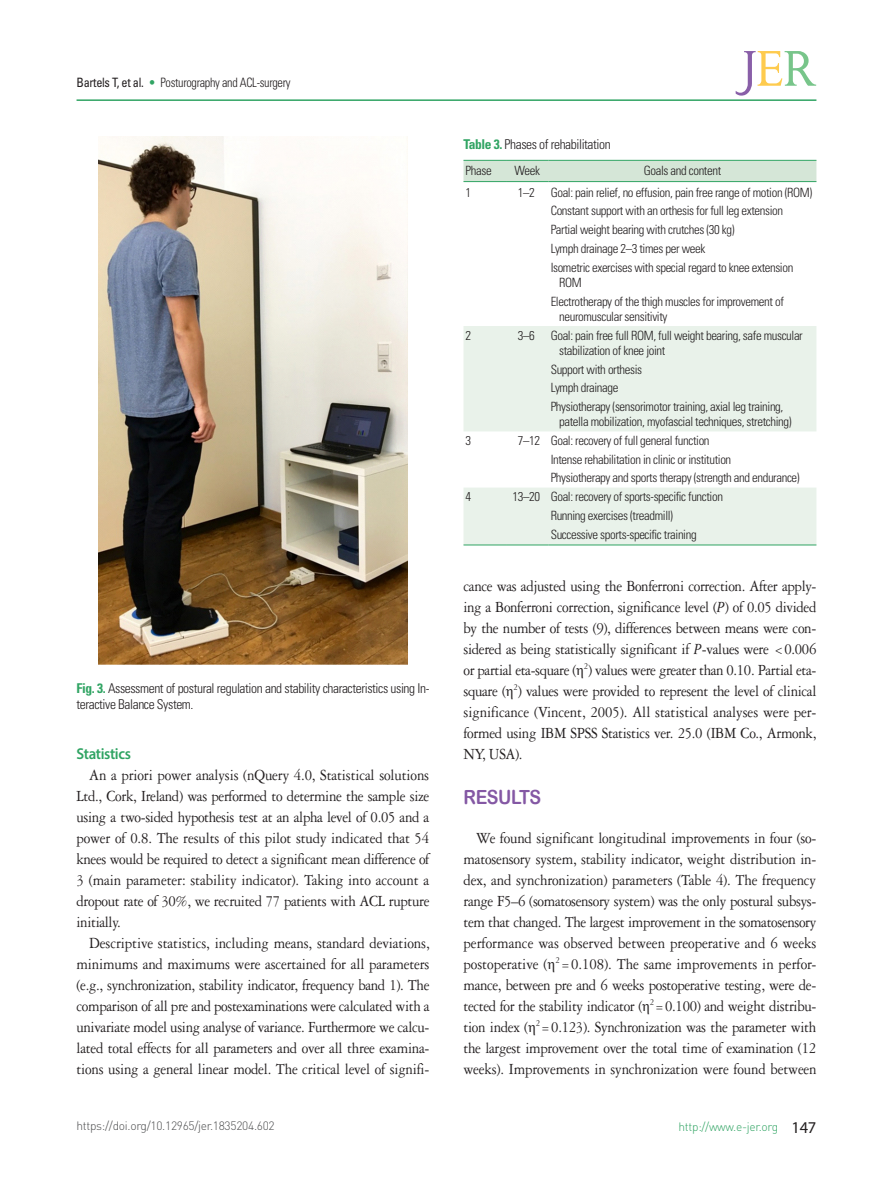
<style>
.page{position:relative;width:893px;height:1191px;background:#fff}
.page>*{position:absolute;margin:0;border:0;box-sizing:border-box;transform-origin:0 0}
.본문_대제목{font:19.5px "Arial Rounded MT Bold";letter-spacing:-.025em;color:#8458a4;scale:.9 1}
.본문_영문{font:16.5px/21px "Garamond 3 LT Std";letter-spacing:-.015em;color:#231f20;text-align:justify;scale:.9 1}
.본문_중제목{font:600 15.75px "Myriad Pro";letter-spacing:-.025em;color:#30a463;scale:.95 1}
.표제목_그림설명{font:300 condensed 13.5px/16.2px "Univers LT Std";letter-spacing:-.03em;color:#231f20}
.t1{font:300 condensed 12.9px "Univers LT Std";letter-spacing:-.025em;color:#231f20;scale:.95 1}
.표본문{font:300 condensed 12.75px/15.3px "Univers LT Std";letter-spacing:-.03em;color:#231f20}
.t2{font:300 12px "DIN Pro";letter-spacing:-.025em;color:#4b4c4d}
.t3{font:300 12px "DIN Pro";letter-spacing:-.025em;color:#30a463}
.s1{font-weight:400}
.s2{color:#30a463}
.s3{font-weight:700;color:#30a463}
.s4{font-style:italic}
.s5{font-family:"Times New Roman";font-size:14.85px}
.s6{font-family:"Myriad Pro";font-weight:400;font-size:16.5px;color:#231f20}
</style>
<div class="page">
<svg style="left:736px;top:51px;width:80px;height:45px"></svg>
<hr style="left:77px;top:99px;width:739px;height:2px;background:#30a463">
<div style="left:463px;top:161px;width:353px;height:20px;background:#d5e6d7"></div>
<svg style="left:463px;top:326px;width:353px;height:219px;fill:#e9f2ea"></svg>
<hr style="left:463px;top:160px;width:43px;height:1px;background:#30a463">
<hr style="left:506px;top:160px;width:43px;height:1px;background:#30a463">
<hr style="left:549px;top:160px;width:267px;height:1px;background:#30a463">
<hr style="left:463px;top:181px;width:43px;height:1px;background:#30a463">
<hr style="left:506px;top:181px;width:43px;height:1px;background:#30a463">
<hr style="left:549px;top:181px;width:267px;height:1px;background:#30a463">
<hr style="left:463px;top:545px;width:43px;height:1px;background:#30a463">
<hr style="left:506px;top:545px;width:43px;height:1px;background:#30a463">
<hr style="left:549px;top:545px;width:267px;height:1px;background:#30a463">
<img style="left:98px;top:136px;width:310px;height:528px">
<p class="t1" style="left:77px;top:74px;width:227px"><span class="s1">Bartels T, et al.</span> <span class="s2">•</span> Posturography and ACL-surgery</p>
<p class="표제목_그림설명" style="left:77px;top:680px;width:354px"><span class="s3">Fig. 3.</span> Assessment of postural regulation and stability characteristics using In&shy;teractive Balance System.</p>
<p class="본문_중제목" style="left:77px;top:743px;width:59px">Statistics</p>
<p class="본문_영문" style="left:77px;top:764px;width:394px;text-indent:13px">An a priori power analysis (nQuery 4.0, Statistical solutions Ltd., Cork, Ireland) was performed to determine the sample size using a two-sided hypothesis test at an alpha level of 0.05 and a power of 0.8. The results of this pilot study indicated that 54 knees would be required to detect a significant mean difference of 3 (main parameter: stability indicator). Taking into account a dropout rate of 30%, we recruited 77 patients with ACL rupture initially.</p>
<p class="본문_영문" style="left:77px;top:932px;width:394px;text-indent:13px">Descriptive statistics, including means, standard deviations, minimums and maximums were ascertained for all parameters (e.g., synchronization, stability indicator, frequency band 1). The comparison of all pre and postexaminations were calculated with a univariate model using analyse of variance. Furthermore we calcu&shy;lated total effects for all parameters and over all three examina&shy;tions using a general linear model. The critical level of signifi-</p>
<p class="표제목_그림설명" style="left:463px;top:136px;width:149px"><span class="s3">Table 3.</span> Phases of rehabilitation</p>
<p class="표본문" style="left:466px;top:163px;width:28px">Phase</p>
<p class="표본문" style="left:514px;top:163px;width:27px">Week</p>
<p class="표본문" style="left:644px;top:163px;width:79px">Goals and content</p>
<p class="표본문" style="left:466px;top:184px;width:7px">1</p>
<p class="표본문" style="left:518px;top:184px;width:18px">1–2</p>
<p class="표본문" style="left:551px;top:184px;width:263px">Goal: pain relief, no effusion, pain free range of motion (ROM)</p>
<p class="표본문" style="left:551px;top:203px;width:234px">Constant support with an orthesis for full leg extension</p>
<p class="표본문" style="left:551px;top:222px;width:185px">Partial weight bearing with crutches (30 kg)</p>
<p class="표본문" style="left:551px;top:241px;width:156px">Lymph drainage 2–3 times per week</p>
<p class="표본문" style="left:559px;top:259px;width:236px;text-indent:-9px">Isometric exercises with special regard to knee extension<br>ROM</p>
<p class="표본문" style="left:559px;top:293px;width:226px;text-indent:-9px">Electrotherapy of the thigh muscles for improvement of neuromuscular sensitivity</p>
<p class="표본문" style="left:466px;top:327px;width:7px">2</p>
<p class="표본문" style="left:518px;top:327px;width:18px">3–6</p>
<p class="표본문" style="left:559px;top:327px;width:245px;text-indent:-9px">Goal: pain free full ROM, full weight bearing, safe muscular stabilization of knee joint</p>
<p class="표본문" style="left:551px;top:361px;width:93px">Support with orthesis</p>
<p class="표본문" style="left:551px;top:380px;width:69px">Lymph drainage</p>
<p class="표본문" style="left:559px;top:399px;width:234px;text-indent:-9px">Physiotherapy (sensorimotor training, axial leg training, patella mobilization, myofascial techniques, stretching)</p>
<p class="표본문" style="left:466px;top:433px;width:7px">3</p>
<p class="표본문" style="left:518px;top:433px;width:24px">7–12</p>
<p class="표본문" style="left:551px;top:433px;width:160px">Goal: recovery of full general function</p>
<p class="표본문" style="left:551px;top:451px;width:182px">Intense rehabilitation in clinic or institution</p>
<p class="표본문" style="left:551px;top:470px;width:251px">Physiotherapy and sports therapy (strength and endurance)</p>
<p class="표본문" style="left:466px;top:489px;width:7px">4</p>
<p class="표본문" style="left:513px;top:489px;width:29px">13–20</p>
<p class="표본문" style="left:551px;top:489px;width:174px">Goal: recovery of sports-specific function</p>
<p class="표본문" style="left:551px;top:508px;width:124px">Running exercises (treadmill)</p>
<p class="표본문" style="left:551px;top:526px;width:147px">Successive sports-specific training</p>
<p class="본문_영문" style="left:463px;top:575px;width:394px">cance was adjusted using the Bonferroni correction. After apply&shy;ing a Bonferroni correction, significance level (<span class="s4">P</span>) of 0.05 divided by the number of tests (9), differences between means were con&shy;sidered as being statistically significant if <span class="s4">P</span>-values were &lt;0.006 or partial eta-square (<span class="s5">η</span><sup>2</sup>) values were greater than 0.10. Partial eta&shy;square (<span class="s5">η</span><sup>2</sup>) values were provided to represent the level of clinical significance (Vincent, 2005). All statistical analyses were per&shy;formed using IBM SPSS Statistics ver. 25.0 (IBM Co., Armonk, NY, USA).</p>
<p class="본문_대제목" style="left:463px;top:785px;width:88px">RESULTS</p>
<p class="본문_영문" style="left:463px;top:827px;width:394px;text-indent:13px">We found significant longitudinal improvements in four (so&shy;matosensory system, stability indicator, weight distribution in&shy;dex, and synchronization) parameters (Table 4). The frequency range F5–6 (somatosensory system) was the only postural subsys&shy;tem that changed. The largest improvement in the somatosensory performance was observed between preoperative and 6 weeks postoperative (<span class="s5">η</span><sup>2</sup>=0.108). The same improvements in perfor&shy;mance, between pre and 6 weeks postoperative testing, were de&shy;tected for the stability indicator (<span class="s5">η</span><sup>2</sup>=0.100) and weight distribu&shy;tion index (<span class="s5">η</span><sup>2</sup>=0.123). Synchronization was the parameter with the largest improvement over the total time of examination (12 weeks). Improvements in synchronization were found between</p>
<p class="t2" style="left:77px;top:1118px;width:200px">https://doi.org/10.12965/jer.1835204.602</p>
<p class="t3" style="left:678px;top:1118px;width:139px">http://www.e-jer.org <span class="s6">147</span></p>
</div>
